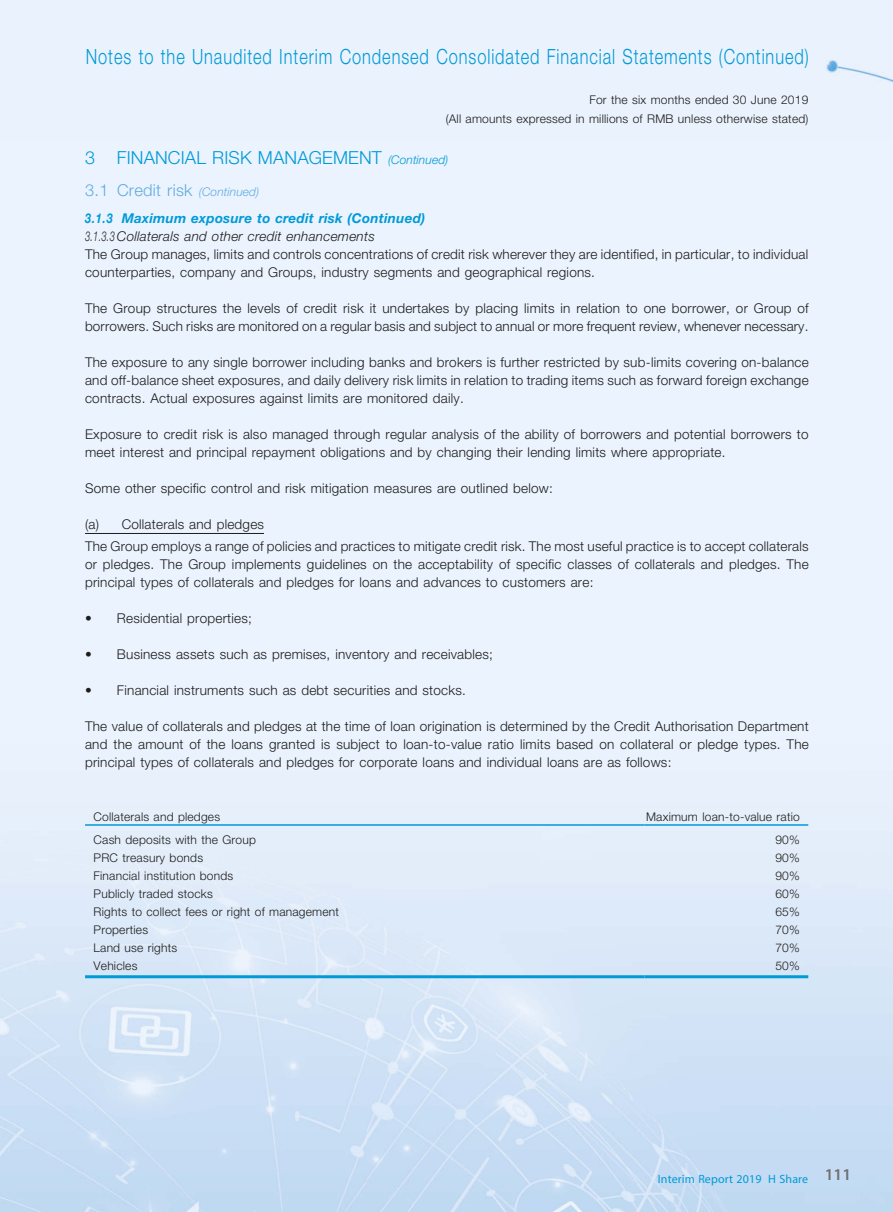
<style>
.page{position:relative;width:893px;height:1212px;background:#fff}
.page>*{position:absolute;margin:0;border:0;box-sizing:border-box;transform-origin:0 0}
.t1{font:300 21px "Helvetica Neue LT Std";letter-spacing:.055em;color:#009ad7;scale:.78 1}
.t2{font:300 18px "Helvetica Neue LT Std";letter-spacing:.005em;color:#009ad7}
.t3{font:300 16.5px "Helvetica Neue LT Std";letter-spacing:.015em;color:#60ade0}
.t4{font:300 13.5px/18px "Helvetica Neue LT Std";letter-spacing:.015em;color:#1d1d1b}
.t5{font:italic 300 13.5px "Helvetica Neue LT Std";letter-spacing:.015em;color:#1d1d1b;scale:.7 1}
.t6{font:italic 700 13.5px "Helvetica Neue LT Std";letter-spacing:.015em;color:#009ad7;scale:.8 1}
.t7{font:300 12px/19.5px "Helvetica Neue LT Std";letter-spacing:.015em;color:#1d1d1b;text-align:right}
.t8{font:12px "Myriad Pro";letter-spacing:.015em;color:#009ad7}
.s1{font-style:italic;font-size:12px}
</style>
<div class="page">
<img style="left:0;top:0;width:892px;height:1212px">
<hr style="left:85px;top:533px;width:179px;height:1px;background:#1d1d1b">
<hr style="left:85px;top:824px;width:559px;height:2px;background:#009ad7">
<hr style="left:644px;top:824px;width:164px;height:2px;background:#009ad7">
<hr style="left:85px;top:975px;width:559px;height:3px;background:#009ad7">
<hr style="left:644px;top:975px;width:164px;height:3px;background:#009ad7">
<h1 class="t1" style="left:86px;top:49px;width:928px">Notes to the Unaudited Interim Condensed Consolidated Financial Statements (Continued)</h1>
<p class="t7" style="left:445px;top:91px;width:364px">For the six months ended 30 June 2019<br>(All amounts expressed in millions of RMB unless otherwise stated)</p>
<h2 class="t2" style="left:85px;top:151px;width:365px">3 FINANCIAL RISK MANAGEMENT <span class="s1">(Continued)</span></h2>
<p class="t3" style="left:85px;top:185px;width:176px">3.1 Credit risk <span class="s1">(Continued)</span></p>
<p class="t6" style="left:85px;top:213px;width:426px">3.1.3 Maximum exposure to credit risk (Continued)</p>
<p class="t5" style="left:85px;top:231px;width:415px">3.1.3.3 Collaterals and other credit enhancements</p>
<p class="t4" style="left:85px;top:246px;width:724px">The Group manages, limits and controls concentrations of credit risk wherever they are identified, in particular, to individual counterparties, company and Groups, industry segments and geographical regions.</p>
<p class="t4" style="left:85px;top:300px;width:725px">The Group structures the levels of credit risk it undertakes by placing limits in relation to one borrower, or Group of borrowers. Such risks are monitored on a regular basis and subject to annual or more frequent review, whenever necessary.</p>
<p class="t4" style="left:85px;top:354px;width:725px;text-align:justify">The exposure to any single borrower including banks and brokers is further restricted by sub-limits covering on-balance and off-balance sheet exposures, and daily delivery risk limits in relation to trading items such as forward foreign exchange contracts. Actual exposures against limits are monitored daily.</p>
<p class="t4" style="left:85px;top:426px;width:725px">Exposure to credit risk is also managed through regular analysis of the ability of borrowers and potential borrowers to meet interest and principal repayment obligations and by changing their lending limits where appropriate.</p>
<p class="t4" style="left:85px;top:480px;width:469px">Some other specific control and risk mitigation measures are outlined below:</p>
<p class="t4" style="left:85px;top:514px;width:725px;line-height:22.2px">(a) Collaterals and pledges<br>The Group employs a range of policies and practices to mitigate credit risk. The most useful practice is to accept collaterals</p>
<p class="t4" style="left:85px;top:557px;width:725px">or pledges. The Group implements guidelines on the acceptability of specific classes of collaterals and pledges. The principal types of collaterals and pledges for loans and advances to customers are:</p>
<p class="t4" style="left:85px;top:611px;width:168px">• Residential properties;</p>
<p class="t4" style="left:85px;top:647px;width:409px">• Business assets such as premises, inventory and receivables;</p>
<p class="t4" style="left:85px;top:683px;width:382px">• Financial instruments such as debt securities and stocks.</p>
<p class="t4" style="left:85px;top:719px;width:725px;text-align:justify">The value of collaterals and pledges at the time of loan origination is determined by the Credit Authorisation Department and the amount of the loans granted is subject to loan-to-value ratio limits based on collateral or pledge types. The principal types of collaterals and pledges for corporate loans and individual loans are as follows:</p>
<p class="t7" style="left:94px;top:808px;width:128px">Collaterals and pledges</p>
<p class="t7" style="left:646px;top:808px;width:155px">Maximum loan-to-value ratio</p>
<p class="t7" style="left:94px;top:831px;width:164px">Cash deposits with the Group</p>
<p class="t7" style="left:775px;top:831px;width:26px">90%</p>
<p class="t7" style="left:94px;top:849px;width:111px">PRC treasury bonds</p>
<p class="t7" style="left:775px;top:849px;width:26px">90%</p>
<p class="t7" style="left:94px;top:867px;width:141px">Financial institution bonds</p>
<p class="t7" style="left:775px;top:867px;width:26px">90%</p>
<p class="t7" style="left:94px;top:885px;width:121px">Publicly traded stocks</p>
<p class="t7" style="left:775px;top:885px;width:26px">60%</p>
<p class="t7" style="left:94px;top:903px;width:247px">Rights to collect fees or right of management</p>
<p class="t7" style="left:775px;top:903px;width:26px">65%</p>
<p class="t7" style="left:94px;top:921px;width:56px">Properties</p>
<p class="t7" style="left:775px;top:921px;width:26px">70%</p>
<p class="t7" style="left:94px;top:939px;width:85px">Land use rights</p>
<p class="t7" style="left:775px;top:939px;width:26px">70%</p>
<p class="t7" style="left:94px;top:957px;width:45px">Vehicles</p>
<p class="t7" style="left:775px;top:957px;width:26px">50%</p>
<p class="t8" style="left:657px;top:1172px;width:195px">Interim Report 2019 H Share <sup>111</sup></p>
</div>
